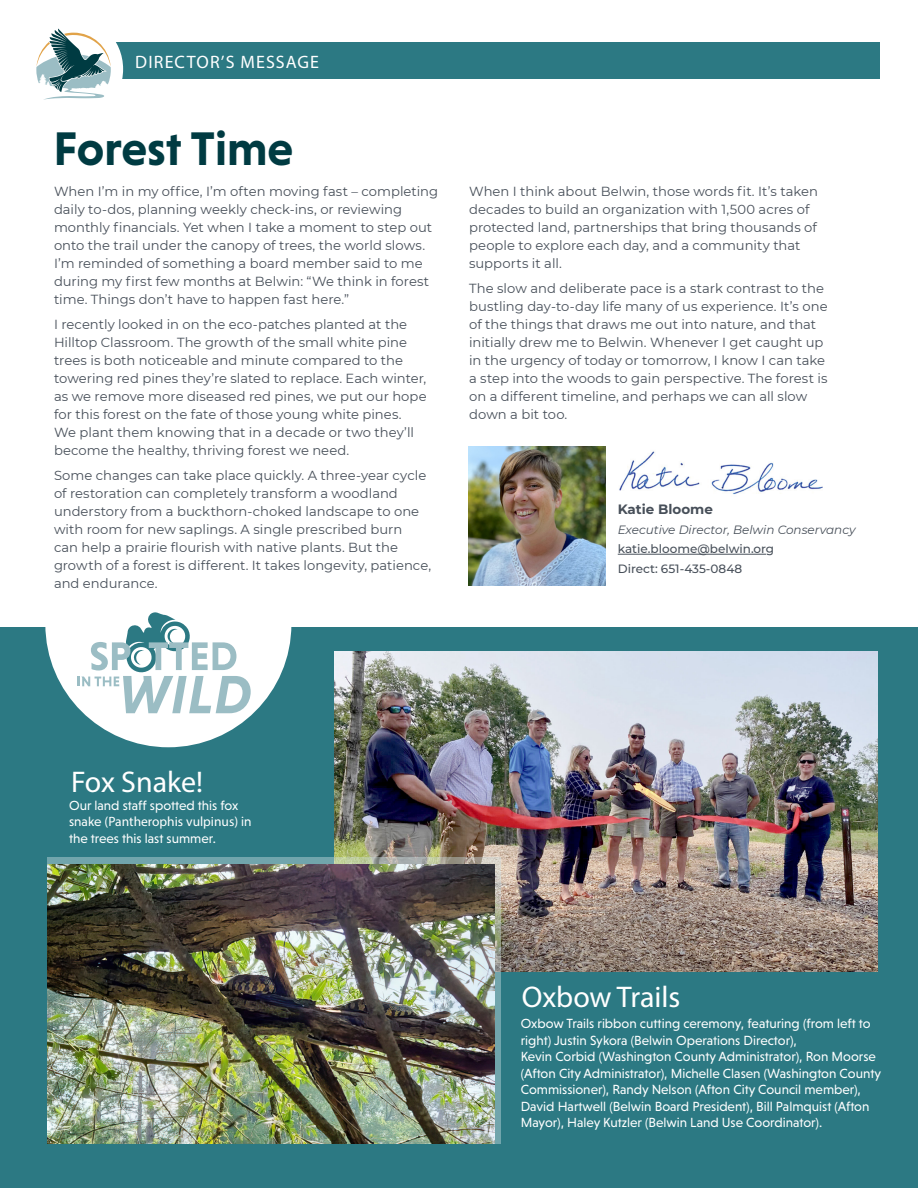
<style>
.page{position:relative;width:918px;height:1188px;background:#fff}
.page>*{position:absolute;margin:0;border:0;box-sizing:border-box;transform-origin:0 0}
.Headline_1{font:700 48px "Niveau Grotesk";color:#003b42}
.Headline_1-2{font:30px "Myriad Pro";color:#fff}
.t1{font:18px "Myriad Pro";letter-spacing:.065em;color:#fff}
.Photo_credit{font:13.5px/16.5px "Niveau Grotesk";color:#fff}
.t2{font:700 13.5px "Montserrat";color:#474f59}
.Body_Copy{font:13.2px/18px "Montserrat";color:#474f59}
.t3{font:500 12px/19.5px "Montserrat";color:#474f59}
.s1{font-weight:400;font-style:italic}
.s2{font-family:"Myriad Pro"}
</style>
<div class="page">
<div style="left:83px;top:43px;width:796px;height:36px;background:#2c7983"></div>
<div style="left:15px;top:15px;width:108px;height:108px;background:#fff;border-radius:50%"></div>
<svg style="left:36px;top:28px;width:75px;height:72px"></svg>
<div style="left:0;top:627px;width:918px;height:561px;background:#2c7983"></div>
<img style="left:335px;top:651px;width:543px;height:321px">
<svg style="left:48px;top:858px;width:453px;height:286px;background:#89aaa8"></svg>
<img style="left:48px;top:864px;width:447px;height:280px">
<svg style="left:45px;top:612px;width:246px;height:135px"></svg>
<img style="left:469px;top:446px;width:137px;height:139px">
<img style="left:619px;top:451px;width:204px;height:44px">
<hr style="left:618px;top:554px;width:148px;height:1px;background:#474f59">
<p class="t1" style="left:135px;top:51px;width:185px">DIRECTOR’S MESSAGE</p>
<p class="Headline_1" style="left:53px;top:121px;width:241px">Forest Time</p>
<p class="Body_Copy" style="left:54px;top:182px;width:386px">When I’m in my office, I’m often moving fast – completing daily to-dos, planning weekly check-ins, or reviewing monthly financials. Yet when I take a moment to step out onto the trail under the canopy of trees, the world slows.<br>I’m reminded of something a board member said to me during my first few months at Belwin: “We think in forest time. Things don’t have to happen fast here.”</p>
<p class="Body_Copy" style="left:54px;top:315px;width:374px">I recently looked in on the eco-patches planted at the Hilltop Classroom. The growth of the small white pine trees is both noticeable and minute compared to the towering red pines they’re slated to replace. Each winter, as we remove more diseased red pines, we put our hope for this forest on the fate of those young white pines.<br>We plant them knowing that in a decade or two they’ll become the healthy, thriving forest we need.</p>
<p class="Body_Copy" style="left:54px;top:466px;width:379px">Some changes can take place quickly. A three-year cycle of restoration can completely transform a woodland understory from a buckthorn-choked landscape to one with room for new saplings. A single prescribed burn<br>can help a prairie flourish with native plants. But the growth of a forest is different. It takes longevity, patience, and endurance.</p>
<p class="Body_Copy" style="left:469px;top:182px;width:350px">When I think about Belwin, those words fit. It’s taken decades to build an organization with 1,500 acres of protected land, partnerships that bring thousands of people to explore each day, and a community that supports it all.</p>
<p class="Body_Copy" style="left:469px;top:279px;width:360px">The slow and deliberate pace is a stark contrast to the bustling day-to-day life many of us experience. It’s one of the things that draws me out into nature, and that initially drew me to Belwin. Whenever I get caught up in the urgency of today or tomorrow, I know I can take a step into the woods to gain perspective. The forest is on a different timeline, and perhaps we can all slow down a bit too.</p>
<p class="t2" style="left:618px;top:500px;width:97px">Katie Bloome</p>
<p class="t3" style="left:618px;top:519px;width:239px"><span class="s1">Executive Director, Belwin Conservancy </span>katie.bloome@belwin.org<br>Direct: 651-435-0848</p>
<p class="Headline_1-2" style="left:71px;top:764px;width:133px">Fox Snake!</p>
<p class="Photo_credit" style="left:69px;top:797px;width:184px">Our land staff spotted this fox snake <span class="s2">(Pantherophis vulpinus)</span> in the trees this last summer.</p>
<p class="Headline_1-2" style="left:522px;top:978px;width:160px">Oxbow Trails</p>
<p class="Photo_credit" style="left:521px;top:1015px;width:362px">Oxbow Trails ribbon cutting ceremony, featuring (from left to right) Justin Sykora (Belwin Operations Director),<br>Kevin Corbid (Washington County Administrator), Ron Moorse (Afton City Administrator), Michelle Clasen (Washington County Commissioner), Randy Nelson (Afton City Council member), David Hartwell (Belwin Board President), Bill Palmquist (Afton Mayor), Haley Kutzler (Belwin Land Use Coordinator).</p>
</div>
